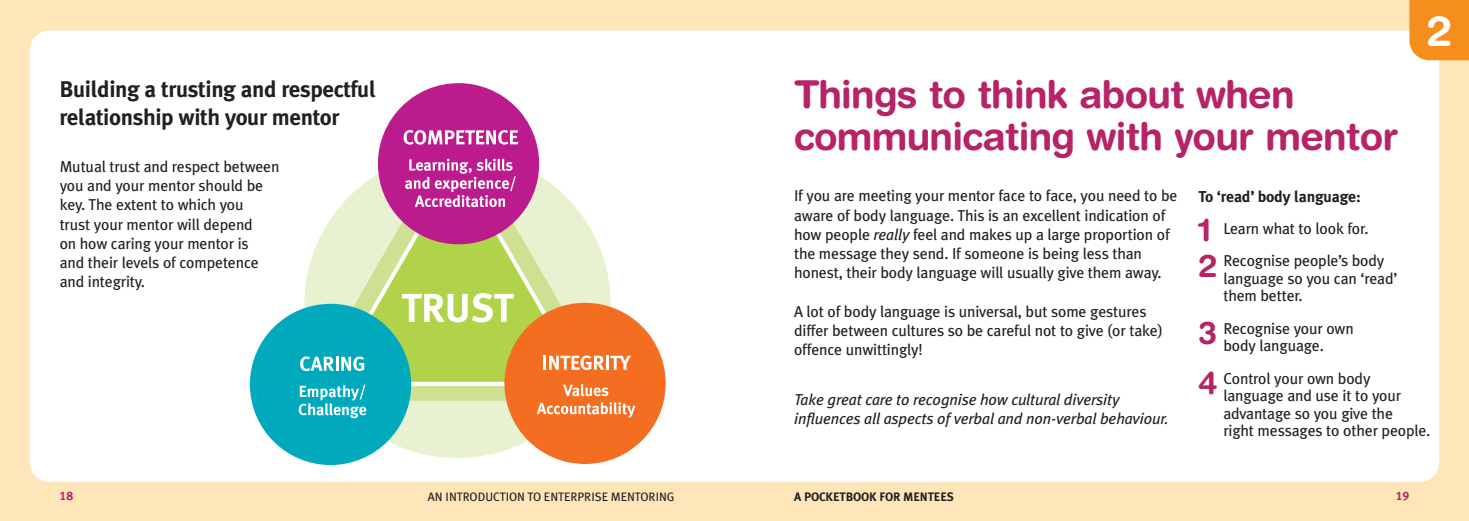
<style>
.page{position:relative;width:1469px;height:521px;background:#fff}
.page>*{position:absolute;margin:0;border:0;box-sizing:border-box;transform-origin:0 0}
.t1{font:700 42px "Helvetica Rounded";color:#fff}
.t2{font:700 38.5px/42px "Helvetica Rounded";letter-spacing:-.02em;color:#b62467}
.t3{font:700 22.75px/28px "Meta Plus";letter-spacing:-.015em;color:#231f20}
.t4{font:15.75px/19.2px "Meta Plus";letter-spacing:-.01em;color:#231f20}
.t5{font:italic 15.75px/19.2px "Meta Plus";letter-spacing:-.01em;color:#231f20}
.t6{font:12.25px "Meta Plus";letter-spacing:-.005em;color:#231f20}
.t7{font:700 12.25px "Meta Plus";letter-spacing:-.01em;color:#231f20}
.t8{font:12.25px "Meta Bold LF";color:#b62467}
.s1{font-style:italic}
.s2{font-weight:700}
.s3{font-family:"Helvetica Rounded";font-weight:700;font-size:31.5px;color:#b62467}
</style>
<div class="page">
<div style="left:734px;top:0;width:734px;height:521px;background:#fee6b9"></div>
<div style="left:0;top:0;width:734px;height:521px;background:#fee6b9"></div>
<div style="left:30px;top:30px;width:1409px;height:452px;background:#fff;border-radius:20px"></div>
<div style="left:1409px;top:0;width:59px;height:60px;background:#f68e1e"></div>
<div style="left:304px;top:152px;width:306px;height:306px;background:#e8f1d0;border-radius:50%"></div>
<svg style="left:300px;top:126px;width:316px;height:275px"></svg>
<svg style="left:325px;top:156px;width:266px;height:233px"></svg>
<div style="left:378px;top:83px;width:161px;height:161px;background:#bc1b8d;border-radius:50%"></div>
<svg style="left:403px;top:130px;width:115px;height:15px"></svg>
<svg style="left:405px;top:159px;width:111px;height:48px"></svg>
<div style="left:504px;top:303px;width:161px;height:161px;background:#f36e21;border-radius:50%"></div>
<hr style="left:543px;top:356px;width:3px;height:14px;background:#fff">
<svg style="left:549px;top:355px;width:82px;height:15px"></svg>
<svg style="left:563px;top:384px;width:45px;height:12px"></svg>
<svg style="left:537px;top:402px;width:98px;height:16px"></svg>
<div style="left:250px;top:304px;width:161px;height:161px;background:#00aabc;border-radius:50%"></div>
<svg style="left:300px;top:356px;width:34px;height:15px"></svg>
<hr style="left:335px;top:357px;width:3px;height:14px;background:#fff">
<svg style="left:341px;top:356px;width:23px;height:15px"></svg>
<svg style="left:299px;top:385px;width:67px;height:33px"></svg>
<svg style="left:402px;top:293px;width:112px;height:29px;background:#d4e79c"></svg>
<h3 class="t3" style="left:60px;top:75px;width:318px">Building a trusting and respectful relationship with your mentor</h3>
<p class="t4" style="left:60px;top:157px;width:221px">Mutual trust and respect between you and your mentor should be key. The extent to which you<br>trust your mentor will depend<br>on how caring your mentor is<br>and their levels of competence and integrity.</p>
<h2 class="t2" style="left:794px;top:77px;width:605px">Things to think about when communicating with your mentor</h2>
<h1 class="t1" style="left:1426px;top:15px;width:26px">2</h1>
<p class="t4" style="left:794px;top:186px;width:385px">If you are meeting your mentor face to face, you need to be aware of body language. This is an excellent indication of how people <span class="s1">really</span> feel and makes up a large proportion of the message they send. If someone is being less than honest, their body language will usually give them away.</p>
<p class="t4" style="left:794px;top:302px;width:370px">A lot of body language is universal, but some gestures differ between cultures so be careful not to give (or take) offence unwittingly!</p>
<p class="t5" style="left:794px;top:390px;width:376px">Take great care to recognise how cultural diversity influences all aspects of verbal and non-verbal behaviour.</p>
<p class="t4" style="left:1198px;top:180px;width:187px;line-height:32.4px"><span class="s2">To ‘read’ body language:<br></span><span class="s3">1</span> Learn what to look for.<br><span class="s3">2</span> Recognise people’s body</p>
<p class="t4" style="left:1223px;top:270px;width:176px;line-height:17.5px">language so you can ‘read’ them better.</p>
<p class="t4" style="left:1198px;top:320px;width:157px;line-height:17.5px;text-align:center"><span class="s3">3</span> Recognise your own body language.</p>
<p class="t4" style="left:1223px;top:369px;width:209px;line-height:17.5px;text-indent:-25px"><span class="s3">4</span> Control your own body language and use it to your advantage so you give the<br>right messages to other people.</p>
<p class="t8" style="left:60px;top:492px;width:15px">18</p>
<p class="t6" style="left:428px;top:489px;width:248px">AN INTRODUCTION TO ENTERPRISE MENTORING</p>
<p class="t7" style="left:794px;top:489px;width:161px">A POCKETBOOK FOR MENTEES</p>
<p class="t8" style="left:1395px;top:492px;width:15px">19</p>
</div>
